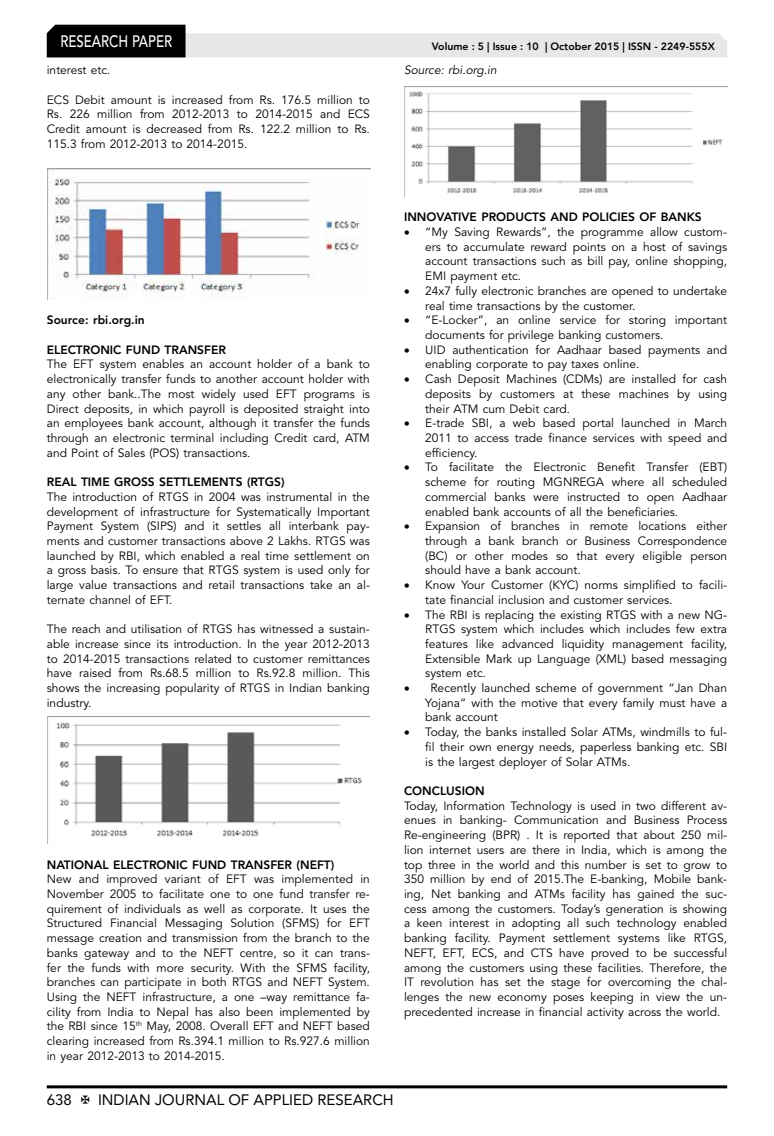
<style>
.page{position:relative;width:774px;height:1136px;background:#fff}
.page>*{position:absolute;margin:0;border:0;box-sizing:border-box;transform-origin:0 0}
.t1{font:500 16.5px "Avenir LT Std";color:#fff;scale:.8 1}
.t2{font:15px "Avenir LT Std";color:#000}
.t3{font:12px/14.7px "Avenir LT Std";color:#000;text-align:justify}
.t4{font:800 12px "Avenir LT Std";color:#000}
.t5{font:italic 12px "Avenir LT Std";color:#000}
.t6{font:800 10.5px "Avenir LT Std";color:#000}
</style>
<div class="page">
<hr style="left:47px;top:1085px;width:680px;height:3px;background:#000">
<svg style="left:47px;top:25px;width:680px;height:32px"></svg>
<img style="left:47px;top:168px;width:323px;height:131px">
<img style="left:47px;top:716px;width:322px;height:127px">
<img style="left:404px;top:86px;width:323px;height:111px">
<h1 class="t1" style="left:60px;top:32px;width:139px">RESEARCH PAPER</h1>
<p class="t3" style="left:47px;top:63px;width:65px">interest etc.</p>
<p class="t3" style="left:47px;top:92px;width:325px">ECS Debit amount is increased from Rs. 176.5 million to Rs. 226 million from 2012-2013 to 2014-2015 and ECS Credit amount is decreased from Rs. 122.2 million to Rs.<br>115.3 from 2012-2013 to 2014-2015.</p>
<p class="t6" style="left:432px;top:41px;width:284px">Volume : 5 | Issue : 10 | October 2015 | ISSN - 2249-555X</p>
<p class="t5" style="left:404px;top:63px;width:94px">Source: rbi.org.in</p>
<p class="t4" style="left:47px;top:313px;width:100px">Source: rbi.org.in</p>
<p class="t4" style="left:47px;top:342px;width:181px">ELECTRONIC FUND TRANSFER</p>
<p class="t3" style="left:47px;top:357px;width:325px">The EFT system enables an account holder of a bank to electronically transfer funds to another account holder with any other bank..The most widely used EFT programs is Direct deposits, in which payroll is deposited straight into an employees bank account, although it transfer the funds through an electronic terminal including Credit card, ATM and Point of Sales (POS) transactions.</p>
<p class="t4" style="left:47px;top:475px;width:239px">REAL TIME GROSS SETTLEMENTS (RTGS)</p>
<p class="t3" style="left:47px;top:489px;width:325px">The introduction of RTGS in 2004 was instrumental in the development of infrastructure for Systematically Important Payment System (SIPS) and it settles all interbank pay&shy;ments and customer transactions above 2 Lakhs. RTGS was launched by RBI, which enabled a real time settlement on a gross basis. To ensure that RTGS system is used only for large value transactions and retail transactions take an al&shy;ternate channel of EFT.</p>
<p class="t3" style="left:47px;top:622px;width:325px">The reach and utilisation of RTGS has witnessed a sustain&shy;able increase since its introduction. In the year 2012-2013 to 2014-2015 transactions related to customer remittances have raised from Rs.68.5 million to Rs.92.8 million. This shows the increasing popularity of RTGS in Indian banking industry.</p>
<p class="t4" style="left:47px;top:857px;width:289px">NATIONAL ELECTRONIC FUND TRANSFER (NEFT)</p>
<p class="t3" style="left:47px;top:872px;width:325px">New and improved variant of EFT was implemented in November 2005 to facilitate one to one fund transfer re&shy;quirement of individuals as well as corporate. It uses the Structured Financial Messaging Solution (SFMS) for EFT message creation and transmission from the branch to the banks gateway and to the NEFT centre, so it can trans&shy;fer the funds with more security. With the SFMS facility, branches can participate in both RTGS and NEFT System.<br>Using the NEFT infrastructure, a one –way remittance fa&shy;cility from India to Nepal has also been implemented by the RBI since 15<sup>th</sup> May, 2008. Overall EFT and NEFT based clearing increased from Rs.394.1 million to Rs.927.6 million in year 2012-2013 to 2014-2015.</p>
<p class="t4" style="left:404px;top:210px;width:299px">INNOVATIVE PRODUCTS AND POLICIES OF BANKS</p>
<p class="t3" style="left:425px;top:225px;width:303px;text-indent:-21px">• “My Saving Rewards”, the programme allow custom&shy;ers to accumulate reward points on a host of savings account transactions such as bill pay, online shopping, EMI payment etc.</p>
<p class="t3" style="left:425px;top:284px;width:303px;text-indent:-21px">• 24x7 fully electronic branches are opened to undertake real time transactions by the customer.</p>
<p class="t3" style="left:425px;top:313px;width:303px;text-indent:-21px">• “E-Locker”, an online service for storing important documents for privilege banking customers.</p>
<p class="t3" style="left:425px;top:342px;width:303px;text-indent:-21px">• UID authentication for Aadhaar based payments and enabling corporate to pay taxes online.</p>
<p class="t3" style="left:425px;top:372px;width:303px;text-indent:-21px">• Cash Deposit Machines (CDMs) are installed for cash deposits by customers at these machines by using their ATM cum Debit card.</p>
<p class="t3" style="left:425px;top:416px;width:303px;text-indent:-21px">• E-trade SBI, a web based portal launched in March 2011 to access trade finance services with speed and efficiency.</p>
<p class="t3" style="left:425px;top:460px;width:303px;text-indent:-21px">• To facilitate the Electronic Benefit Transfer (EBT) scheme for routing MGNREGA where all scheduled commercial banks were instructed to open Aadhaar enabled bank accounts of all the beneficiaries.</p>
<p class="t3" style="left:425px;top:519px;width:303px;text-indent:-21px">• Expansion of branches in remote locations either through a bank branch or Business Correspondence (BC) or other modes so that every eligible person should have a bank account.</p>
<p class="t3" style="left:425px;top:578px;width:303px;text-indent:-21px">• Know Your Customer (KYC) norms simplified to facili&shy;tate financial inclusion and customer services.</p>
<p class="t3" style="left:425px;top:607px;width:303px;text-indent:-21px">• The RBI is replacing the existing RTGS with a new NG-RTGS system which includes which includes few extra features like advanced liquidity management facility, Extensible Mark up Language (XML) based messaging system etc.</p>
<p class="t3" style="left:425px;top:680px;width:303px;text-indent:-21px">• Recently launched scheme of government “Jan Dhan Yojana” with the motive that every family must have a bank account</p>
<p class="t3" style="left:425px;top:725px;width:303px;text-indent:-21px">• Today, the banks installed Solar ATMs, windmills to ful&shy;fil their own energy needs, paperless banking etc. SBI is the largest deployer of Solar ATMs.</p>
<p class="t4" style="left:404px;top:783px;width:82px">CONCLUSION</p>
<p class="t3" style="left:404px;top:798px;width:325px">Today, Information Technology is used in two different av&shy;enues in banking- Communication and Business Process Re-engineering (BPR) . It is reported that about 250 mil&shy;lion internet users are there in India, which is among the top three in the world and this number is set to grow to 350 million by end of 2015.The E-banking, Mobile bank&shy;ing, Net banking and ATMs facility has gained the suc&shy;cess among the customers. Today’s generation is showing a keen interest in adopting all such technology enabled banking facility. Payment settlement systems like RTGS, NEFT, EFT, ECS, and CTS have proved to be successful among the customers using these facilities. Therefore, the IT revolution has set the stage for overcoming the chal&shy;lenges the new economy poses keeping in view the un&shy;precedented increase in financial activity across the world.</p>
<p class="t2" style="left:47px;top:1090px;width:27px">638</p>
<p class="t2" style="left:98px;top:1090px;width:297px">INDIAN JOURNAL OF APPLIED RESEARCH</p>
</div>
